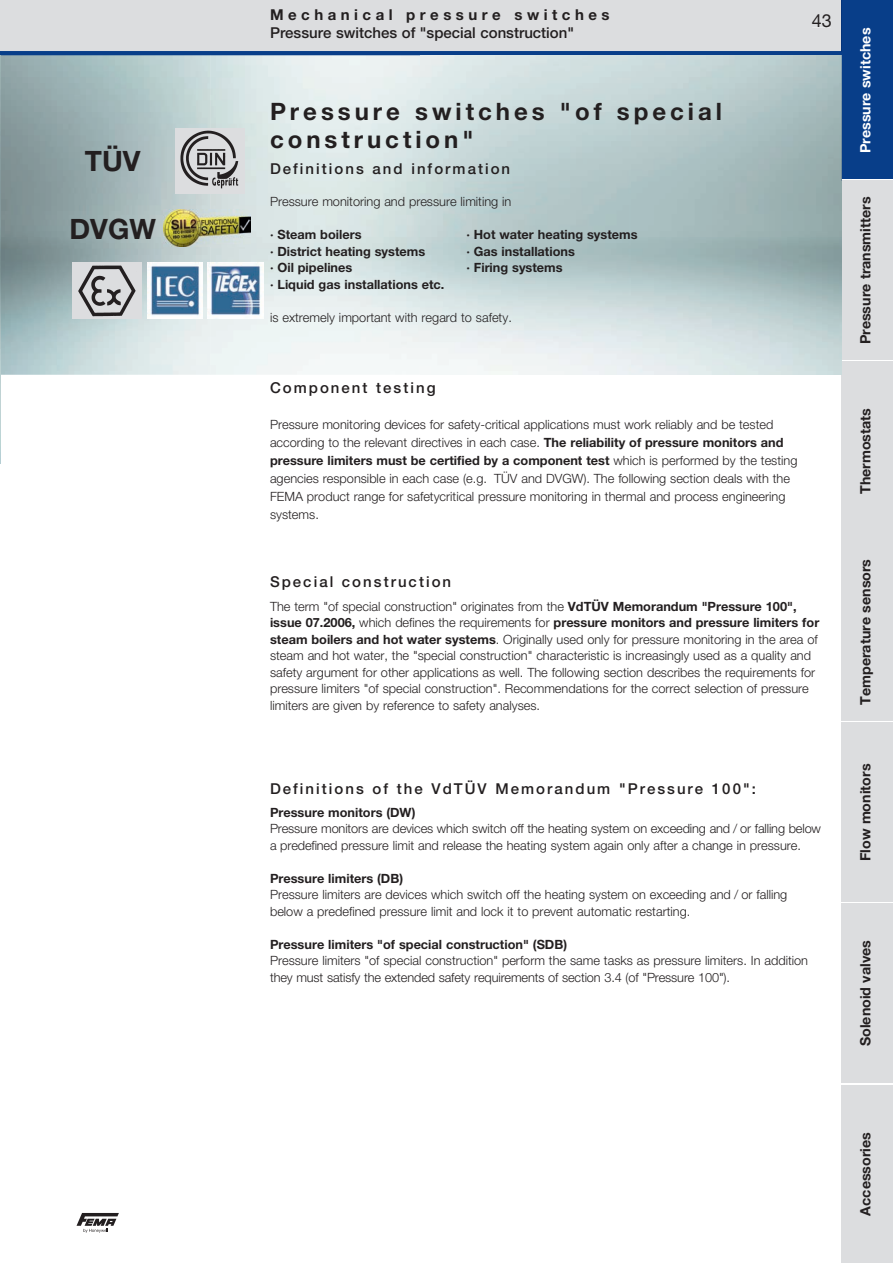
<style>
.page{position:relative;width:893px;height:1263px;background:#fff}
.page>*{position:absolute;margin:0;border:0;box-sizing:border-box;transform-origin:0 0}
.t1{font:700 28.05px "Helvetica Neue LT Pro";color:#231f20}
.t2{font:700 24px/28.8px "Helvetica Neue LT Pro";letter-spacing:.165em;color:#231f20}
.t3{font:18px "Helvetica Neue LT Pro";color:#231f20}
.t4{font:500 15px "Helvetica Neue LT Pro";letter-spacing:.135em;color:#231f20}
.t5{font:500 15px "Helvetica Neue LT Pro";color:#231f20}
.t6{font:700 15px "Helvetica Neue LT Pro";letter-spacing:.3em;color:#231f20}
.t7{font:700 14.25px "Helvetica Neue LT Pro";color:#231f20}
.t8{font:700 14.25px "Helvetica Neue LT Pro";color:#fff}
.t9{font:300 12.75px/16.5px "Helvetica Neue LT Pro";color:#231f20}
.t10{font:700 12.75px "Helvetica Neue LT Pro";color:#231f20}
.s1{font-weight:700}
</style>
<div class="page">
<div style="left:842px;top:1084px;width:51px;height:179px;background:#dcdddf"></div>
<div style="left:842px;top:0;width:51px;height:180px;background:#083e89"></div>
<div style="left:842px;top:180px;width:51px;height:181px;background:#dcdddf"></div>
<hr style="left:842px;top:360px;width:51px;height:2px;background:#fff">
<div style="left:842px;top:361px;width:51px;height:180px;background:#dcdddf"></div>
<div style="left:842px;top:542px;width:51px;height:180px;background:#dcdddf"></div>
<div style="left:842px;top:722px;width:51px;height:181px;background:#dcdddf"></div>
<hr style="left:842px;top:902px;width:51px;height:2px;background:#fff">
<div style="left:842px;top:903px;width:51px;height:180px;background:#dcdddf"></div>
<svg style="left:77px;top:1213px;width:42px;height:20px"></svg>
<hr style="left:0;top:51px;width:842px;height:4px;background:#083e89">
<div style="left:0;top:0;width:842px;height:51px;background:#dcdddf"></div>
<div style="left:812px;top:14px;width:19px;height:13px;background:#dcdddf"></div>
<img style="left:1px;top:55px;width:841px;height:320px">
<img style="left:0;top:55px;width:1px;height:408px">
<div style="left:175px;top:128px;width:70px;height:65px;background:#dcdddf"></div>
<img style="left:180px;top:130px;width:59px;height:59px">
<div style="left:72px;top:262px;width:70px;height:57px;background:#dcdddf"></div>
<img style="left:78px;top:265px;width:58px;height:52px">
<img style="left:164px;top:209px;width:86px;height:37px">
<img style="left:147px;top:263px;width:56px;height:55px">
<img style="left:208px;top:263px;width:55px;height:55px">
<h1 class="t1" style="left:85px;top:144px;width:57px">TÜV</h1>
<h1 class="t1" style="left:69px;top:211px;width:88px">DVGW</h1>
<p class="t6" style="left:270px;top:5px;width:341px">Mechanical pressure switches</p>
<p class="t5" style="left:270px;top:24px;width:306px">Pressure switches of "special construction"</p>
<h3 class="t3" style="left:812px;top:10px;width:22px">43</h3>
<h2 class="t2" style="left:270px;top:96px;width:453px">Pressure switches "of special construction"</h2>
<p class="t4" style="left:270px;top:160px;width:242px">Definitions and information</p>
<p class="t9" style="left:270px;top:193px;width:243px">Pressure monitoring and pressure limiting in</p>
<p class="t10" style="left:270px;top:227px;width:93px">· Steam boilers</p>
<p class="t10" style="left:466px;top:227px;width:173px">· Hot water heating systems</p>
<p class="t10" style="left:270px;top:243px;width:157px">· District heating systems</p>
<p class="t10" style="left:466px;top:243px;width:110px">· Gas installations</p>
<p class="t10" style="left:270px;top:260px;width:84px">· Oil pipelines</p>
<p class="t10" style="left:466px;top:260px;width:98px">· Firing systems</p>
<p class="t10" style="left:270px;top:276px;width:176px">· Liquid gas installations etc.</p>
<p class="t9" style="left:270px;top:309px;width:243px">is extremely important with regard to safety.</p>
<p class="t4" style="left:270px;top:379px;width:167px">Component testing</p>
<p class="t9" style="left:270px;top:416px;width:529px;line-height:18px">Pressure monitoring devices for safety-critical applications must work reliably and be tested according to the relevant directives in each case. <span class="s1">The reliability of pressure monitors and pressure limiters must be certified by a component test</span> which is performed by the testing agencies responsible in each case (e.g. TÜV and DVGW). The following section deals with the FEMA product range for safetycritical pressure monitoring in thermal and process engineering systems.</p>
<p class="t4" style="left:270px;top:573px;width:183px">Special construction</p>
<p class="t9" style="left:270px;top:597px;width:551px">The term "of special construction" originates from the <span class="s1">VdTÜV Memorandum "Pressure 100", issue 07.2006,</span> which defines the requirements for <span class="s1">pressure monitors and pressure limiters for steam boilers and hot water systems</span>. Originally used only for pressure monitoring in the area of steam and hot water, the "special construction" characteristic is increasingly used as a quality and safety argument for other applications as well. The following section describes the requirements for pressure limiters "of special construction". Recommendations for the correct selection of pressure limiters are given by reference to safety analyses.</p>
<p class="t4" style="left:270px;top:779px;width:487px">Definitions of the VdTÜV Memorandum "Pressure 100":</p>
<p class="t10" style="left:270px;top:804px;width:147px">Pressure monitors (DW)</p>
<p class="t9" style="left:270px;top:820px;width:553px">Pressure monitors are devices which switch off the heating system on exceeding and / or falling below a predefined pressure limit and release the heating system again only after a change in pressure .</p>
<p class="t10" style="left:270px;top:870px;width:135px">Pressure limiters (DB)</p>
<p class="t9" style="left:270px;top:886px;width:519px">Pressure limiters are devices which switch off the heating system on exceeding and / or falling below a predefined pressure limit and lock it to prevent automatic restarting.</p>
<p class="t10" style="left:270px;top:936px;width:299px">Pressure limiters "of special construction" (SDB)</p>
<p class="t9" style="left:270px;top:952px;width:540px">Pressure limiters "of special construction" perform the same tasks as pressure limiters. In addition they must satisfy the extended safety requirements of section 3.4 (of "Pressure 100").</p>
<p class="t8" style="left:856px;top:153px;width:127px;rotate:-90deg">Pressure switches</p>
<p class="t7" style="left:856px;top:344px;width:149px;rotate:-90deg">Pressure transmitters</p>
<p class="t7" style="left:856px;top:494px;width:88px;rotate:-90deg">Thermostats</p>
<p class="t7" style="left:856px;top:705px;width:147px;rotate:-90deg">Temperature sensors</p>
<p class="t7" style="left:856px;top:861px;width:99px;rotate:-90deg">Flow monitors</p>
<p class="t7" style="left:856px;top:1046px;width:108px;rotate:-90deg">Solenoid valves</p>
<p class="t7" style="left:856px;top:1215px;width:85px;rotate:-90deg">Accessories</p>
</div>
